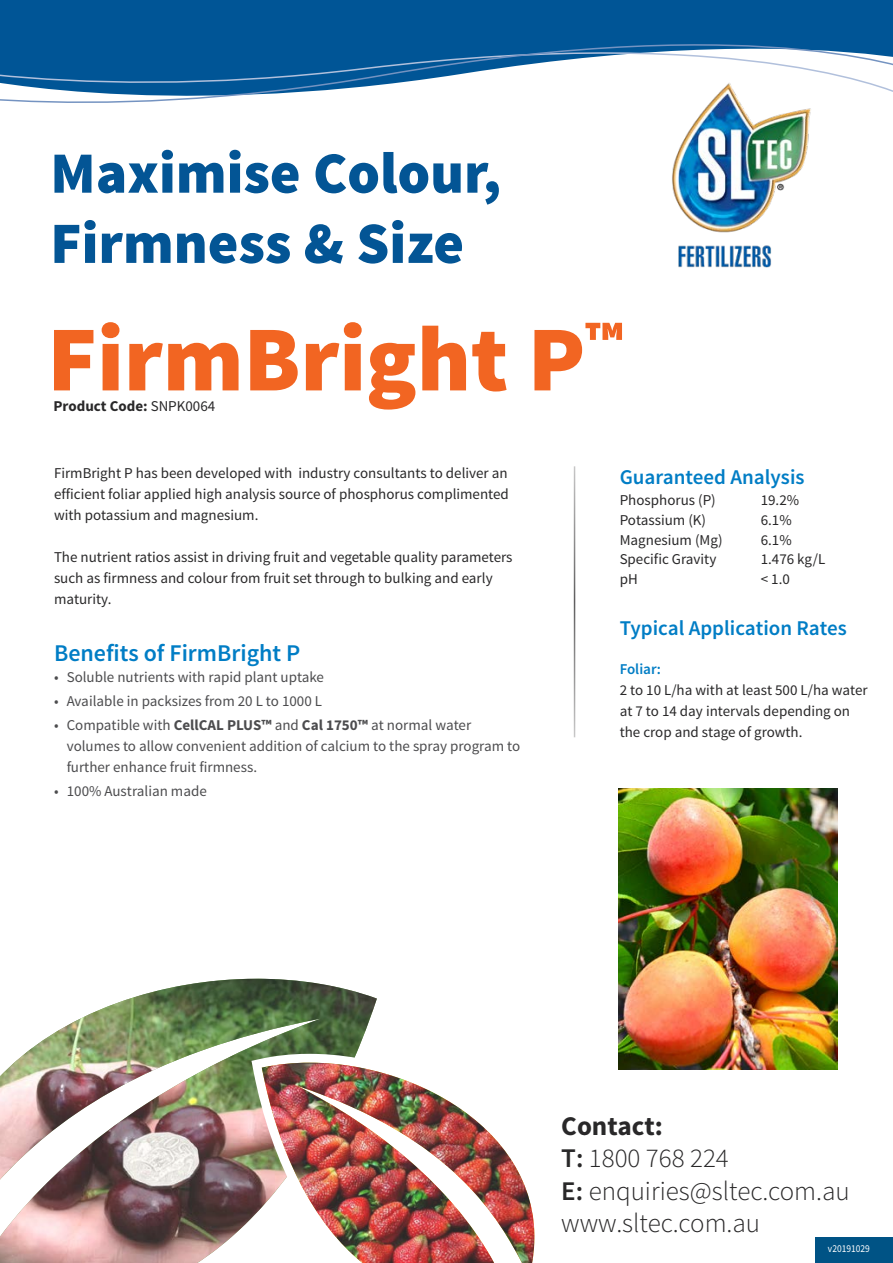
<style>
.page{position:relative;width:893px;height:1263px;background:#fff}
.page>*{position:absolute;margin:0;border:0;box-sizing:border-box;transform-origin:0 0}
.t1{font:900 93px "Source Sans Pro";color:#f26522}
.t2{font:900 58.5px/70.2px "Source Sans Pro";color:#035595}
.t3{font:300 27px/32.4px "Source Sans Pro";color:#292829}
.t4{font:600 24px "Source Sans Pro";color:#007dc5}
.t5{font:600 21px "Source Sans Pro";color:#007dc5}
.t6{font:15px/21px "Source Sans Pro";color:#292829}
.t7{font:15px/21px "Source Sans Pro";color:#4c4c4e}
.t8{font:700 15px "Source Sans Pro";color:#292829}
.t9{font:600 15px "Source Sans Pro";color:#007dc5}
.t10{font:10.5px "Source Sans Pro";color:#fff;scale:.9 1}
.s1{font-weight:400}
.s2{font-weight:700}
.s3{font-weight:600}
</style>
<div class="page">
<svg style="left:0;top:0;width:893px;height:103px"></svg>
<img style="left:665px;top:81px;width:152px;height:187px">
<hr style="left:574px;top:466px;width:1px;height:271px;background:#292829">
<img style="left:0;top:979px;width:377px;height:284px">
<svg style="left:251px;top:1052px;width:11px;height:211px"></svg>
<svg style="left:262px;top:1040px;width:115px;height:23px"></svg>
<img style="left:262px;top:1063px;width:273px;height:200px">
<img style="left:619px;top:788px;width:219px;height:282px">
<div style="left:815px;top:1237px;width:78px;height:26px;background:#005385"></div>
<h2 class="t2" style="left:50px;top:141px;width:453px">Maximise Colour,<br>Firmness &amp; Size</h2>
<h1 class="t1" style="left:47px;top:299px;width:577px">FirmBright P<sup>™</sup></h1>
<p class="t8" style="left:54px;top:397px;width:163px">Product Code: <span class="s1">SNPK0064</span></p>
<p class="t6" style="left:54px;top:462px;width:456px;text-align:justify">FirmBright P has been developed with industry consultants to deliver an efficient foliar applied high analysis source of phosphorus complimented with potassium and magnesium.</p>
<p class="t6" style="left:54px;top:546px;width:460px">The nutrient ratios assist in driving fruit and vegetable quality parameters such as firmness and colour from fruit set through to bulking and early maturity.</p>
<h3 class="t4" style="left:54px;top:638px;width:248px">Benefits of FirmBright P</h3>
<p class="t7" style="left:54px;top:667px;width:272px">• Soluble nutrients with rapid plant uptake</p>
<p class="t7" style="left:54px;top:691px;width:270px">• Available in packsizes from 20 L to 1000 L</p>
<p class="t7" style="left:67px;top:715px;width:455px;text-indent:-13px">• Compatible with <span class="s2">CellCAL PLUS™</span> and <span class="s2">Cal 1750™</span> at normal water volumes to allow convenient addition of calcium to the spray program to further enhance fruit firmness.</p>
<p class="t7" style="left:54px;top:781px;width:154px">• 100% Australian made</p>
<h3 class="t5" style="left:620px;top:463px;width:186px">Guaranteed Analysis</h3>
<p class="t6" style="left:620px;top:490px;width:98px">Phosphorus (P)</p>
<p class="t6" style="left:761px;top:490px;width:40px">19.2%</p>
<p class="t6" style="left:620px;top:510px;width:88px">Potassium (K)</p>
<p class="t6" style="left:761px;top:510px;width:33px">6.1%</p>
<p class="t6" style="left:620px;top:529px;width:105px">Magnesium (Mg)</p>
<p class="t6" style="left:761px;top:529px;width:33px">6.1%</p>
<p class="t6" style="left:620px;top:549px;width:98px">Specific Gravity</p>
<p class="t6" style="left:761px;top:549px;width:66px">1.476 kg/L</p>
<p class="t6" style="left:620px;top:569px;width:20px">pH</p>
<p class="t6" style="left:761px;top:569px;width:31px">&lt; 1.0</p>
<h3 class="t5" style="left:620px;top:614px;width:229px">Typical Application Rates</h3>
<p class="t9" style="left:620px;top:660px;width:43px">Foliar:</p>
<p class="t6" style="left:620px;top:680px;width:250px">2 to 10 L/ha with at least 500 L/ha water at 7 to 14 day intervals depending on the crop and stage of growth.</p>
<h3 class="t3" style="left:561px;top:1110px;width:290px"><span class="s2">Contact:<br></span><span class="s3">T:</span> 1800 768 224<br><span class="s3">E:</span> enquiries@sltec.com.au www.sltec.com.au</h3>
<p class="t10" style="left:828px;top:1242px;width:48px">v20191029</p>
</div>
